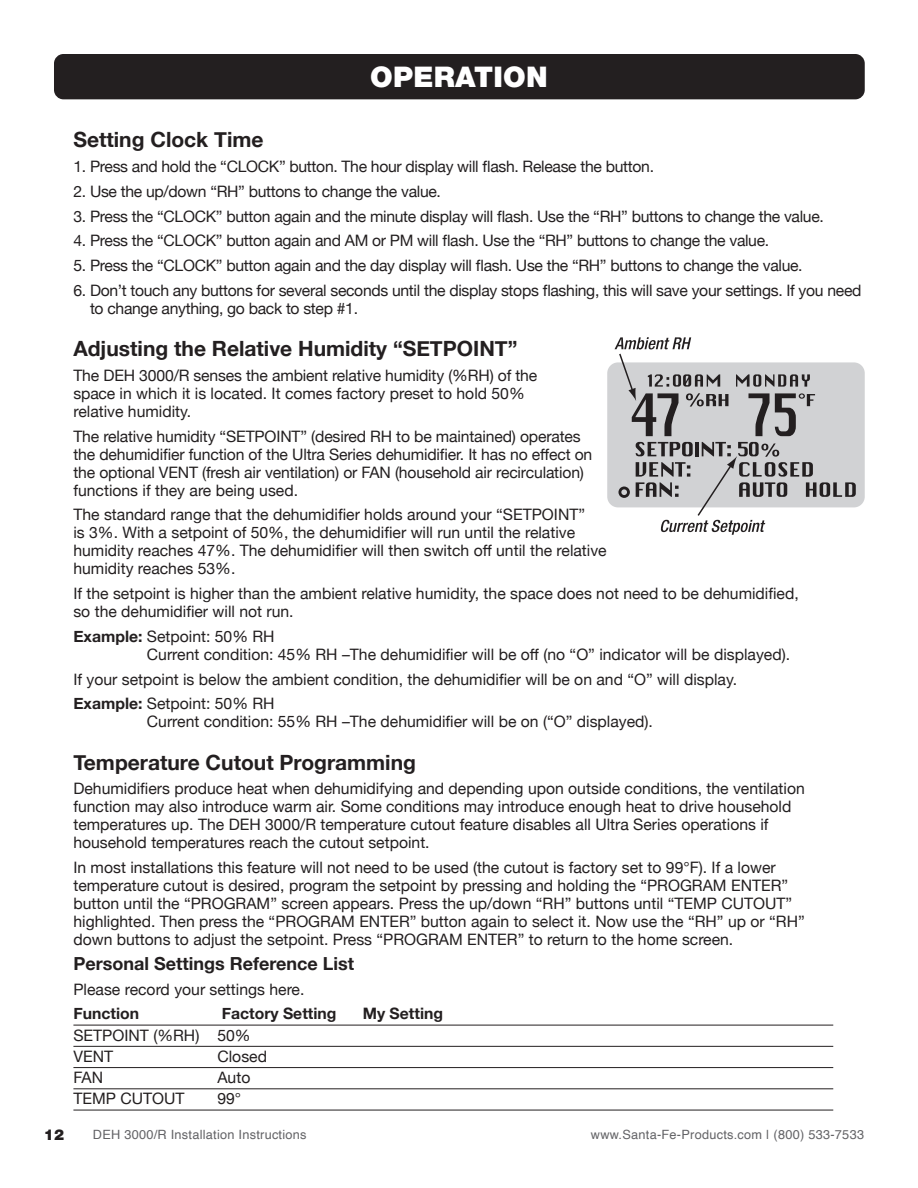
<style>
.page{position:relative;width:918px;height:1188px;background:#fff}
.page>*{position:absolute;margin:0;border:0;box-sizing:border-box;transform-origin:0 0}
.t1{font:900 28.5px "Helvetica Neue";letter-spacing:.01em;color:#fff}
.body{font:700 21px "Helvetica Neue";color:#231f20}
.body-2{font:700 18px "Helvetica Neue";color:#231f20}
.body-3{font:15.75px/18px "Helvetica Neue";color:#231f20}
.body-4{font:15.75px/18px "Helvetica Neue";letter-spacing:-.02em;color:#231f20}
.body-5{font:700 15.75px "Helvetica Neue";color:#231f20}
.t2{font:900 15px "Helvetica Neue";color:#231f20}
.t3{font:12.75px "Helvetica";letter-spacing:.02em;color:#636366}
.s1{font-weight:700}
</style>
<div class="page">
<div style="left:54px;top:54px;width:811px;height:45px;background:#231f20;border-radius:9px"></div>
<div style="left:607px;top:362px;width:258px;height:145px;background:#d1d2d4;border-radius:11px"></div>
<svg style="left:749px;top:393px;width:66px;height:43px"></svg>
<svg style="left:736px;top:374px;width:74px;height:13px"></svg>
<svg style="left:618px;top:487px;width:12px;height:11px"></svg>
<svg style="left:615px;top:337px;width:113px;height:99px"></svg>
<svg style="left:636px;top:442px;width:220px;height:93px"></svg>
<hr style="left:73px;top:1025px;width:760px;height:1px;background:#231f20">
<hr style="left:73px;top:1046px;width:760px;height:1px;background:#231f20">
<hr style="left:73px;top:1067px;width:760px;height:1px;background:#231f20">
<hr style="left:73px;top:1088px;width:760px;height:1px;background:#231f20">
<hr style="left:73px;top:1110px;width:760px;height:1px;background:#231f20">
<p class="t1" style="left:370px;top:59px;width:179px">OPERATION</p>
<p class="body" style="left:73px;top:124px;width:192px">Setting Clock Time</p>
<p class="body-4" style="left:73px;top:159px;width:582px">1. Press and hold the “CLOCK” button. The hour display will flash. Release the button.</p>
<p class="body-4" style="left:73px;top:183px;width:369px">2. Use the up/down “RH” buttons to change the value.</p>
<p class="body-4" style="left:73px;top:208px;width:752px">3. Press the “CLOCK” button again and the minute display will flash. Use the “RH” buttons to change the value.</p>
<p class="body-4" style="left:73px;top:233px;width:697px">4. Press the “CLOCK” button again and AM or PM will flash. Use the “RH” buttons to change the value.</p>
<p class="body-4" style="left:73px;top:258px;width:731px">5. Press the “CLOCK” button again and the day display will flash. Use the “RH” buttons to change the value.</p>
<p class="body-4" style="left:90px;top:282px;width:773px;text-indent:-17px">6. Don’t touch any buttons for several seconds until the display stops flashing, this will save your settings. If you need to change anything, go back to step #1.</p>
<p class="body" style="left:73px;top:332px;width:446px">Adjusting the Relative Humidity “SETPOINT”</p>
<p class="body-3" style="left:73px;top:367px;width:465px">The DEH 3000/R senses the ambient relative humidity (%RH) of the space in which it is located. It comes factory preset to hold 50% relative humidity.</p>
<p class="body-3" style="left:73px;top:428px;width:520px">The relative humidity “SETPOINT” (desired RH to be maintained) operates the dehumidifier function of the Ultra Series dehumidifier. It has no effect on the optional VENT (fresh air ventilation) or FAN (household air recirculation) functions if they are being used.</p>
<p class="body-3" style="left:73px;top:507px;width:535px">The standard range that the dehumidifier holds around your “SETPOINT”<br>is 3%. With a setpoint of 50%, the dehumidifier will run until the relative humidity reaches 47%. The dehumidifier will then switch off until the relative humidity reaches 53%.</p>
<p class="body-3" style="left:73px;top:586px;width:727px">If the setpoint is higher than the ambient relative humidity, the space does not need to be dehumidified, so the dehumidifier will not run.</p>
<p class="body-3" style="left:147px;top:628px;width:645px;text-indent:-73px"><span class="s1">Example:</span> Setpoint: 50% RH<br>Current condition: 45% RH –The dehumidifier will be off (no “O” indicator will be displayed).</p>
<p class="body-3" style="left:73px;top:671px;width:665px">If your setpoint is below the ambient condition, the dehumidifier will be on and “O” will display.</p>
<p class="body-3" style="left:147px;top:696px;width:508px;text-indent:-73px"><span class="s1">Example:</span> Setpoint: 50% RH<br>Current condition: 55% RH –The dehumidifier will be on (“O” displayed).</p>
<p class="body" style="left:73px;top:746px;width:344px">Temperature Cutout Programming</p>
<p class="body-3" style="left:73px;top:781px;width:733px">Dehumidifiers produce heat when dehumidifying and depending upon outside conditions, the ventilation function may also introduce warm air. Some conditions may introduce enough heat to drive household temperatures up. The DEH 3000/R temperature cutout feature disables all Ultra Series operations if household temperatures reach the cutout setpoint.</p>
<p class="body-3" style="left:73px;top:859px;width:733px">In most installations this feature will not need to be used (the cutout is factory set to 99°F). If a lower temperature cutout is desired, program the setpoint by pressing and holding the “PROGRAM ENTER” button until the “PROGRAM” screen appears. Press the up/down “RH” buttons until “TEMP CUTOUT” highlighted. Then press the “PROGRAM ENTER” button again to select it. Now use the “RH” up or “RH” down buttons to adjust the setpoint. Press “PROGRAM ENTER” to return to the home screen.</p>
<p class="body-2" style="left:73px;top:949px;width:282px">Personal Settings Reference List</p>
<p class="body-3" style="left:73px;top:981px;width:233px">Please record your settings here.</p>
<p class="body-5" style="left:73px;top:1001px;width:67px">Function</p>
<p class="body-5" style="left:222px;top:1001px;width:116px">Factory Setting</p>
<p class="body-5" style="left:363px;top:1001px;width:82px">My Setting</p>
<p class="body-3" style="left:73px;top:1027px;width:179px">SETPOINT (%RH) 50%</p>
<p class="body-3" style="left:73px;top:1048px;width:41px">VENT</p>
<p class="body-3" style="left:217px;top:1048px;width:51px">Closed</p>
<p class="body-3" style="left:73px;top:1069px;width:31px">FAN</p>
<p class="body-3" style="left:217px;top:1069px;width:34px">Auto</p>
<p class="body-3" style="left:73px;top:1091px;width:113px">TEMP CUTOUT</p>
<p class="body-3" style="left:217px;top:1091px;width:25px">99°</p>
<p class="t2" style="left:44px;top:1125px;width:22px">12</p>
<p class="t3" style="left:93px;top:1125px;width:215px">DEH 3000/R Installation Instructions</p>
<p class="t3" style="left:591px;top:1125px;width:275px">www.Santa-Fe-Products.com | (800) 533-7533</p>
</div>
